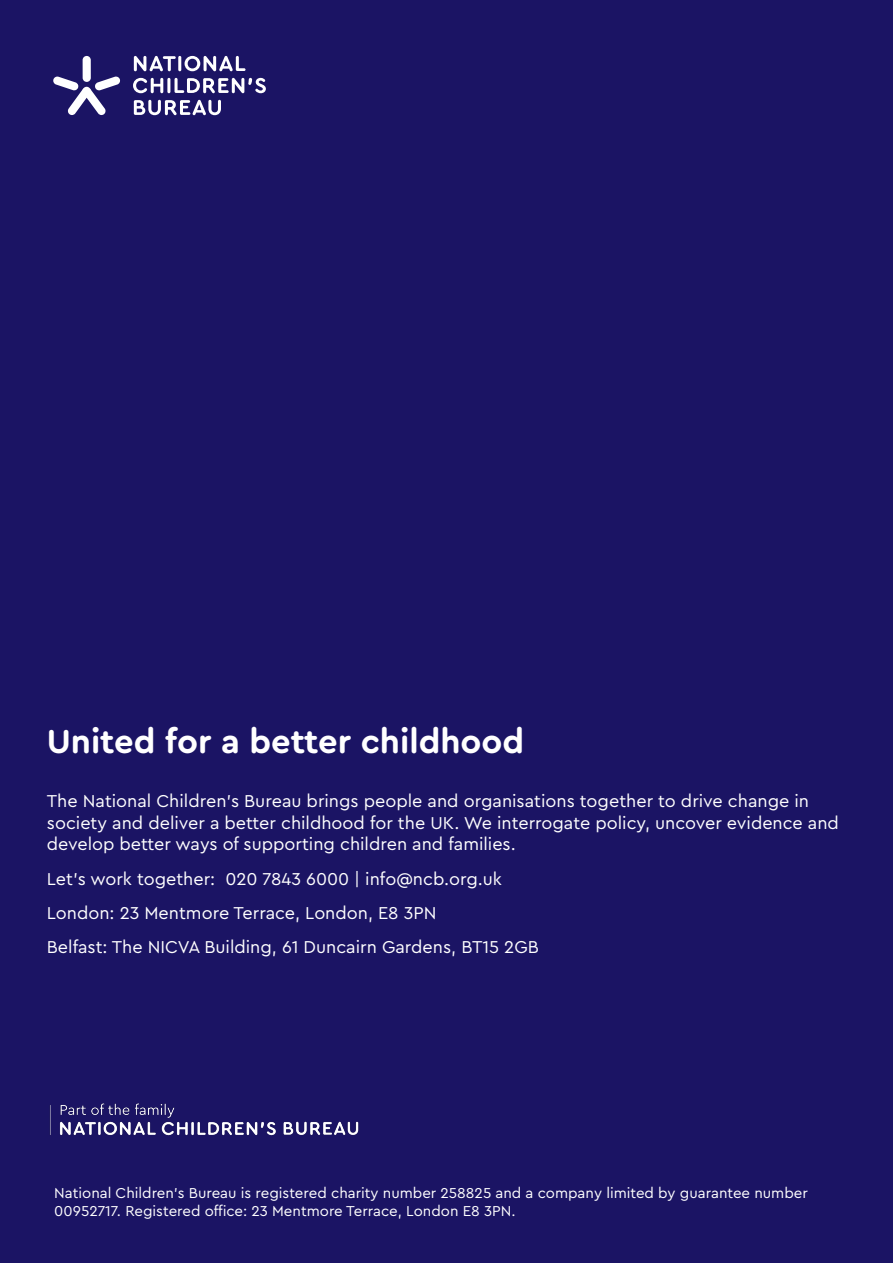
<style>
.page{position:relative;width:893px;height:1263px;background:#1b1464}
.page>*{position:absolute;margin:0;border:0;box-sizing:border-box;transform-origin:0 0}
.t1{font:700 34.5px "Cera Round Pro";color:#fff}
.t2{font:18px/21.6px "Cera Pro";color:#fff}
.t3{font:15px/18px "Cera Pro";color:#fff}
</style>
<div class="page">
<svg style="left:53px;top:56px;width:67px;height:59px"></svg>
<svg style="left:134px;top:56px;width:42px;height:15px"></svg>
<hr style="left:178px;top:56px;width:3px;height:15px;background:#fff;border-radius:2px">
<svg style="left:185px;top:56px;width:60px;height:15px"></svg>
<svg style="left:133px;top:78px;width:30px;height:15px"></svg>
<hr style="left:167px;top:78px;width:3px;height:15px;background:#fff;border-radius:2px">
<svg style="left:175px;top:78px;width:91px;height:15px"></svg>
<svg style="left:134px;top:100px;width:87px;height:15px"></svg>
<img style="left:50px;top:1103px;width:309px;height:33px">
<h1 class="t1" style="left:47px;top:717px;width:479px">United for a better childhood</h1>
<p class="t2" style="left:47px;top:789px;width:794px">The National Children’s Bureau brings people and organisations together to drive change in society and deliver a better childhood for the UK. We interrogate policy, uncover evidence and develop better ways of supporting children and families.</p>
<p class="t2" style="left:47px;top:861px;width:494px;line-height:34.3px">Let’s work together: 020 7843 6000 | info@ncb.org.uk<br>London: 23 Mentmore Terrace, London, E8 3PN<br>Belfast: The NICVA Building, 61 Duncairn Gardens, BT15 2GB</p>
<p class="t3" style="left:54px;top:1183px;width:755px">National Children’s Bureau is registered charity number 258825 and a company limited by guarantee number<br>00952717. Registered office: 23 Mentmore Terrace, London E8 3PN.</p>
</div>
